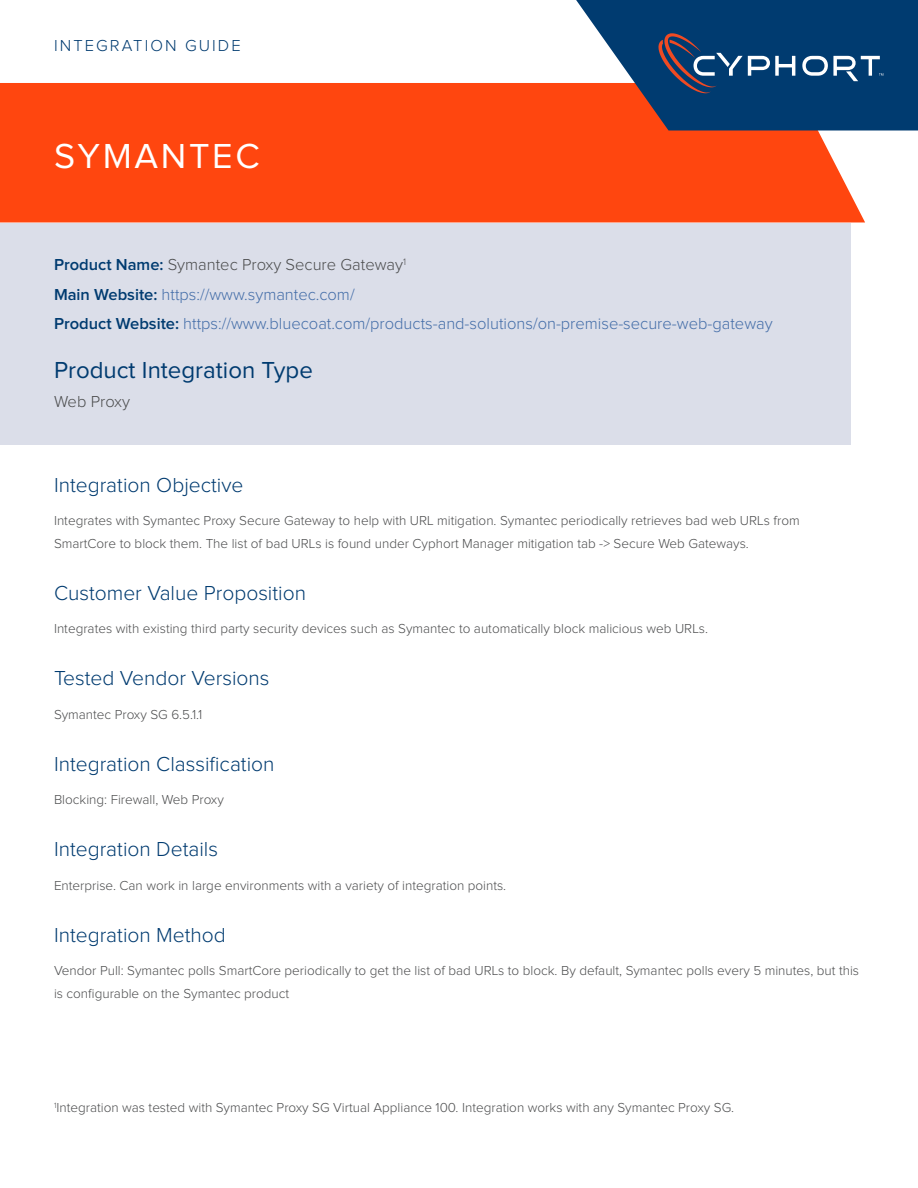
<style>
.page{position:relative;width:918px;height:1188px;background:#fff}
.page>*{position:absolute;margin:0;border:0;box-sizing:border-box;transform-origin:0 0}
.t1{font:36px "Proxima Nova";letter-spacing:.075em;color:#fff}
.t2{font:24px "Proxima Nova";color:#003b70}
.t3{font:300 21px "Proxima Nova";color:#003b70}
.t4{font:300 16.5px/29.2px "Proxima Nova";color:#436da8}
.t5{font:300 16.5px "Proxima Nova";letter-spacing:.125em;color:#003b70}
.t6{font:300 16.5px "Proxima Nova";color:#4b4c4d}
.t7{font:300 13.5px/22.5px "Proxima Nova";color:#4b4c4d}
.s1{font-weight:600;color:#003b70}
.s2{color:#4b4c4d}
</style>
<div class="page">
<div style="left:0;top:223px;width:850px;height:222px;background:#dbdee9"></div>
<div style="left:0;top:83px;width:865px;height:139px;background:#ff460f"></div>
<svg style="left:576px;top:0;width:342px;height:130px;background:#2c4a70"></svg>
<svg style="left:802px;top:56px;width:81px;height:25px"></svg>
<svg style="left:658px;top:33px;width:137px;height:60px;background:#264c76"></svg>
<p class="t5" style="left:54px;top:38px;width:188px">INTEGRATION GUIDE</p>
<h1 class="t1" style="left:54px;top:139px;width:207px">SYMANTEC</h1>
<p class="t4" style="left:54px;top:251px;width:720px"><span class="s1">Product Name:</span> <span class="s2">Symantec Proxy Secure Gateway</span><sup>1<br></sup><span class="s1">Main Website:</span> https://www.symantec.com/<br><span class="s1">Product Website:</span> https://www.bluecoat.com/products-and-solutions/on-premise-secure-web-gateway</p>
<h2 class="t2" style="left:54px;top:359px;width:260px">Product Integration Type</h2>
<p class="t6" style="left:54px;top:394px;width:77px">Web Proxy</p>
<h3 class="t3" style="left:54px;top:475px;width:191px">Integration Objective</h3>
<p class="t7" style="left:54px;top:510px;width:747px">Integrates with Symantec Proxy Secure Gateway to help with URL mitigation. Symantec periodically retrieves bad web URLs from<br>SmartCore to block them. The list of bad URLs is found under Cyphort Manager mitigation tab -&gt; Secure Web Gateways.</p>
<h3 class="t3" style="left:54px;top:583px;width:254px">Customer Value Proposition</h3>
<p class="t7" style="left:54px;top:618px;width:656px">Integrates with existing third party security devices such as Symantec to automatically block malicious web URLs.</p>
<h3 class="t3" style="left:54px;top:669px;width:217px">Tested Vendor Versions</h3>
<p class="t7" style="left:54px;top:703px;width:150px">Symantec Proxy SG 6.5.1.1</p>
<h3 class="t3" style="left:54px;top:754px;width:222px">Integration Classification</h3>
<p class="t7" style="left:54px;top:789px;width:171px">Blocking: Firewall, Web Proxy</p>
<h3 class="t3" style="left:54px;top:840px;width:166px">Integration Details</h3>
<p class="t7" style="left:54px;top:874px;width:454px">Enterprise. Can work in large environments with a variety of integration points.</p>
<h3 class="t3" style="left:54px;top:925px;width:173px">Integration Method</h3>
<p class="t7" style="left:54px;top:960px;width:807px">Vendor Pull: Symantec polls SmartCore periodically to get the list of bad URLs to block. By default, Symantec polls every 5 minutes, but this is configurable on the Symantec product</p>
<p class="t7" style="left:54px;top:1097px;width:682px"><sup>1</sup>Integration was tested with Symantec Proxy SG Virtual Appliance 100. Integration works with any Symantec Proxy SG.</p>
</div>
